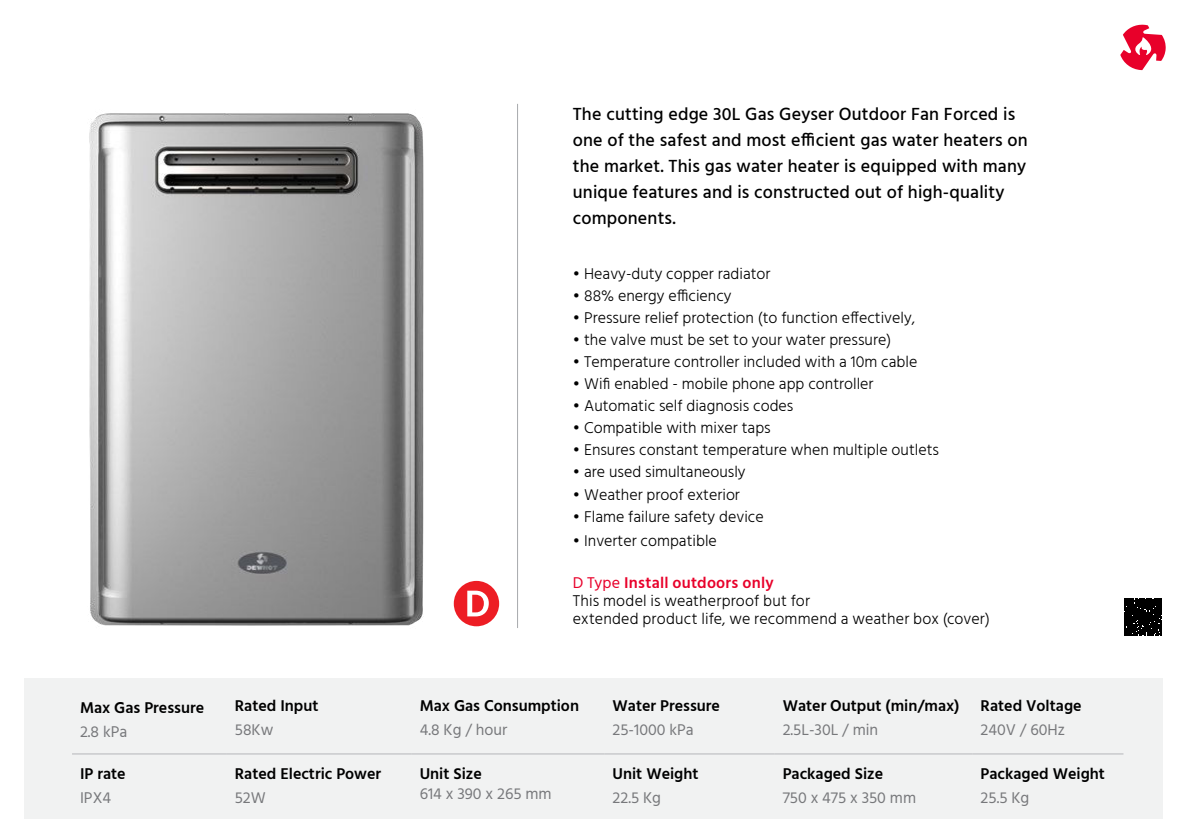
<style>
.page{position:relative;width:1191px;height:840px;background:#fff}
.page>*{position:absolute;margin:0;border:0;box-sizing:border-box;transform-origin:0 0}
.t1{font:500 18px/26px "Hind";letter-spacing:.01em;color:#000}
.t2{font:300 16px/18px "Hind";color:#000}
.t3{font:600 16px "Hind";color:#000}
.t4{font:16px "Hind";color:#77787b}
.s1{font-weight:400;color:#e8002a}
.s2{font-weight:600;color:#e8002a}
</style>
<div class="page">
<div style="left:24px;top:677px;width:1138px;height:140px;background:#f1f2f2"></div>
<svg style="left:1124px;top:598px;width:37px;height:37px"></svg>
<svg style="left:1120px;top:24px;width:46px;height:46px"></svg>
<hr style="left:517px;top:104px;width:1px;height:523px;background:#a7a9ac">
<div style="left:454px;top:580px;width:45px;height:46px;background:#ed1d24;border-radius:50%"></div>
<svg style="left:467px;top:590px;width:22px;height:26px"></svg>
<hr style="left:72px;top:753px;width:155px;height:1px;background:#b4b6b9">
<hr style="left:227px;top:753px;width:185px;height:1px;background:#b4b6b9">
<hr style="left:412px;top:753px;width:192px;height:1px;background:#b4b6b9">
<hr style="left:604px;top:753px;width:170px;height:1px;background:#b4b6b9">
<hr style="left:774px;top:753px;width:198px;height:1px;background:#b4b6b9">
<hr style="left:972px;top:753px;width:151px;height:1px;background:#b4b6b9">
<img style="left:89px;top:113px;width:335px;height:513px">
<p class="t3" style="left:80px;top:701px;width:126px">Max Gas Pressure</p>
<p class="t4" style="left:80px;top:725px;width:49px">2.8 kPa</p>
<p class="t3" style="left:80px;top:766px;width:47px">IP rate</p>
<p class="t4" style="left:80px;top:790px;width:33px">IPX4</p>
<p class="t3" style="left:235px;top:699px;width:85px">Rated Input</p>
<p class="t4" style="left:235px;top:723px;width:40px">58Kw</p>
<p class="t3" style="left:235px;top:766px;width:148px">Rated Electric Power</p>
<p class="t4" style="left:235px;top:790px;width:33px">52W</p>
<p class="t1" style="left:573px;top:102px;width:456px">The cutting edge 30L Gas Geyser Outdoor Fan Forced is one of the safest and most efficient gas water heaters on the market. This gas water heater is equipped with many unique features and is constructed out of high-quality components.</p>
<p class="t2" style="left:573px;top:266px;width:199px">• Heavy-duty copper radiator</p>
<p class="t2" style="left:573px;top:288px;width:160px">• 88% energy efficiency</p>
<p class="t2" style="left:573px;top:310px;width:344px">• Pressure relief protection (to function effectively,</p>
<p class="t2" style="left:573px;top:332px;width:320px">• the valve must be set to your water pressure)</p>
<p class="t2" style="left:573px;top:354px;width:346px">• Temperature controller included with a 10m cable</p>
<p class="t2" style="left:573px;top:376px;width:302px">• Wifi enabled - mobile phone app controller</p>
<p class="t2" style="left:573px;top:398px;width:222px">• Automatic self diagnosis codes</p>
<p class="t2" style="left:573px;top:420px;width:199px">• Compatible with mixer taps</p>
<p class="t2" style="left:573px;top:442px;width:368px">• Ensures constant temperature when multiple outlets</p>
<p class="t2" style="left:573px;top:464px;width:174px">• are used simultaneously</p>
<p class="t2" style="left:573px;top:486px;width:169px">• Weather proof exterior</p>
<p class="t2" style="left:573px;top:508px;width:192px">• Flame failure safety device</p>
<p class="t2" style="left:573px;top:532px;width:146px">• Inverter compatible</p>
<p class="t2" style="left:573px;top:575px;width:418px"><span class="s1">D Type</span> <span class="s2">Install outdoors only<br></span>This model is weatherproof but for<br>extended product life, we recommend a weather box (cover)</p>
<p class="t3" style="left:420px;top:699px;width:161px">Max Gas Consumption</p>
<p class="t4" style="left:420px;top:723px;width:89px">4.8 Kg / hour</p>
<p class="t3" style="left:420px;top:766px;width:64px">Unit Size</p>
<p class="t4" style="left:420px;top:786px;width:133px">614 x 390 x 265 mm</p>
<p class="t3" style="left:612px;top:699px;width:109px">Water Pressure</p>
<p class="t4" style="left:612px;top:723px;width:83px">25-1000 kPa</p>
<p class="t3" style="left:612px;top:766px;width:87px">Unit Weight</p>
<p class="t4" style="left:612px;top:790px;width:50px">22.5 Kg</p>
<p class="t3" style="left:782px;top:699px;width:178px">Water Output (min/max)</p>
<p class="t4" style="left:782px;top:723px;width:97px">2.5L-30L / min</p>
<p class="t3" style="left:782px;top:766px;width:102px">Packaged Size</p>
<p class="t4" style="left:782px;top:790px;width:135px">750 x 475 x 350 mm</p>
<p class="t3" style="left:980px;top:699px;width:102px">Rated Voltage</p>
<p class="t4" style="left:980px;top:723px;width:86px">240V / 60Hz</p>
<p class="t3" style="left:980px;top:766px;width:126px">Packaged Weight</p>
<p class="t4" style="left:980px;top:790px;width:50px">25.5 Kg</p>
</div>
